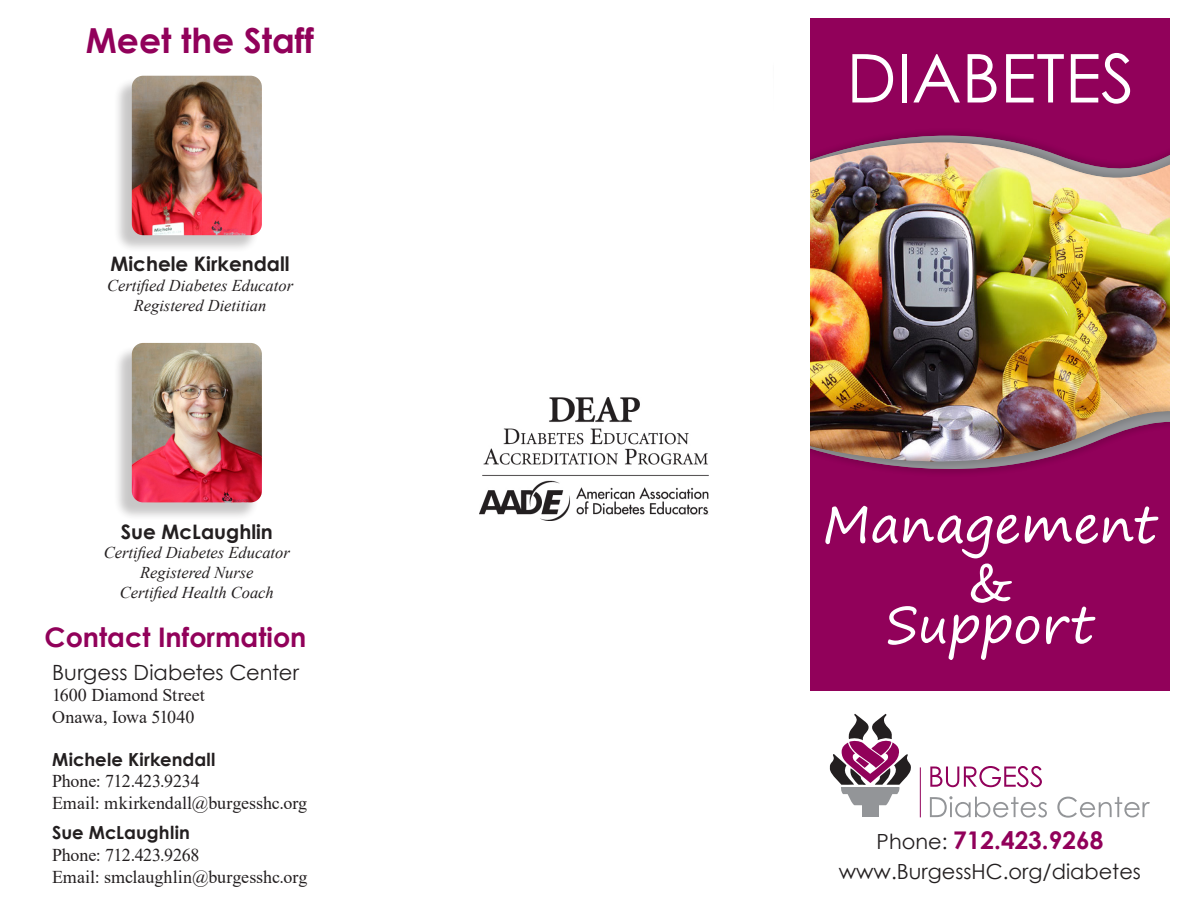
<style>
.page{position:relative;width:1188px;height:918px;background:#fff}
.page>*{position:absolute;margin:0;border:0;box-sizing:border-box;transform-origin:0 0}
.t1{font:67.35px "Century Gothic";color:#fff}
.t2{font:51px/58.5px "Segoe Print";letter-spacing:-.005em;color:#fff;text-align:center}
.t3{font:700 34.5px "Century Gothic";color:#91015a}
.t4{font:700 27px "Century Gothic";color:#91015a}
.t5{font:700 24.3px "Century Gothic";color:#91015a}
.t6{font:21px "Century Gothic";color:#231f20}
.t7{font:20.85px "Century Gothic";color:#231f20}
.t8{font:700 19.95px "Century Gothic";color:#231f20}
.t9{font:18px/21.6px "Times New Roman";letter-spacing:-.005em;color:#231f20}
.t10{font:italic 16.5px/20px "Times New Roman";color:#231f20;text-align:center}
.s1{font-family:"Century Gothic";font-weight:700}
.s2{font-weight:400;font-size:20.85px;color:#231f20}
</style>
<div class="page">
<img style="left:810px;top:210px;width:359px;height:157px">
<div style="left:113px;top:345px;width:146px;height:176px;background:#231f20;opacity:.25"></div>
<img style="left:132px;top:343px;width:130px;height:159px">
<div style="left:113px;top:78px;width:146px;height:176px;background:#231f20;opacity:.25"></div>
<img style="left:132px;top:76px;width:130px;height:159px">
<img style="left:479px;top:397px;width:230px;height:124px">
<div style="left:862px;top:804px;width:16px;height:13px;background:#939598"></div>
<svg style="left:830px;top:714px;width:81px;height:91px"></svg>
<hr style="left:920px;top:767px;width:1px;height:50px;background:#91015a">
<svg style="left:930px;top:796px;width:117px;height:22px"></svg>
<svg style="left:1057px;top:797px;width:93px;height:21px"></svg>
<svg style="left:930px;top:766px;width:112px;height:21px"></svg>
<img style="left:810px;top:191px;width:360px;height:19px">
<img style="left:810px;top:367px;width:360px;height:52px">
<img style="left:810px;top:419px;width:360px;height:67px">
<div style="left:800px;top:486px;width:380px;height:205px;background:#91015a"></div>
<svg style="left:810px;top:76px;width:360px;height:115px;background:#a7436f"></svg>
<div style="left:801px;top:11px;width:387px;height:65px;background:#91015a"></div>
<div style="left:1170px;top:1px;width:18px;height:725px;background:#fff"></div>
<div style="left:322px;top:0;width:866px;height:18px;background:#fff"></div>
<div style="left:774px;top:11px;width:36px;height:748px;background:#fff"></div>
<p class="t3" style="left:86px;top:14px;width:230px">Meet the Staff</p>
<p class="t8" style="left:111px;top:249px;width:181px">Michele Kirkendall</p>
<p class="t10" style="left:107px;top:275px;width:188px">Certified Diabetes Educator<br>Registered Dietitian</p>
<p class="t8" style="left:121px;top:516px;width:154px">Sue McLaughlin</p>
<p class="t10" style="left:104px;top:543px;width:188px">Certified Diabetes Educator</p>
<p class="t10" style="left:120px;top:563px;width:155px">Registered Nurse<br>Certified Health Coach</p>
<p class="t4" style="left:45px;top:617px;width:263px">Contact Information</p>
<p class="t6" style="left:52px;top:658px;width:249px">Burgess Diabetes Center</p>
<p class="t9" style="left:52px;top:684px;width:154px">1600 Diamond Street<br>Onawa, Iowa 51040</p>
<p class="t9" style="left:52px;top:748px;width:257px"><span class="s1">Michele Kirkendall<br></span>Phone: 712.423.9234<br>Email: mkirkendall@burgesshc.org</p>
<p class="t9" style="left:52px;top:822px;width:257px"><span class="s1">Sue McLaughlin<br></span>Phone: 712.423.9268<br>Email: smclaughlin@burgesshc.org</p>
<p class="t1" style="left:847px;top:31px;width:289px">DIABETES</p>
<p class="t2" style="left:823px;top:494px;width:336px">Management &amp;</p>
<p class="t2" style="left:886px;top:594px;width:210px">Support</p>
<p class="t5" style="left:877px;top:822px;width:228px"><span class="s2">Phone:</span> 712.423.9268</p>
<p class="t7" style="left:839px;top:857px;width:304px">www.BurgessHC.org/diabetes</p>
</div>
